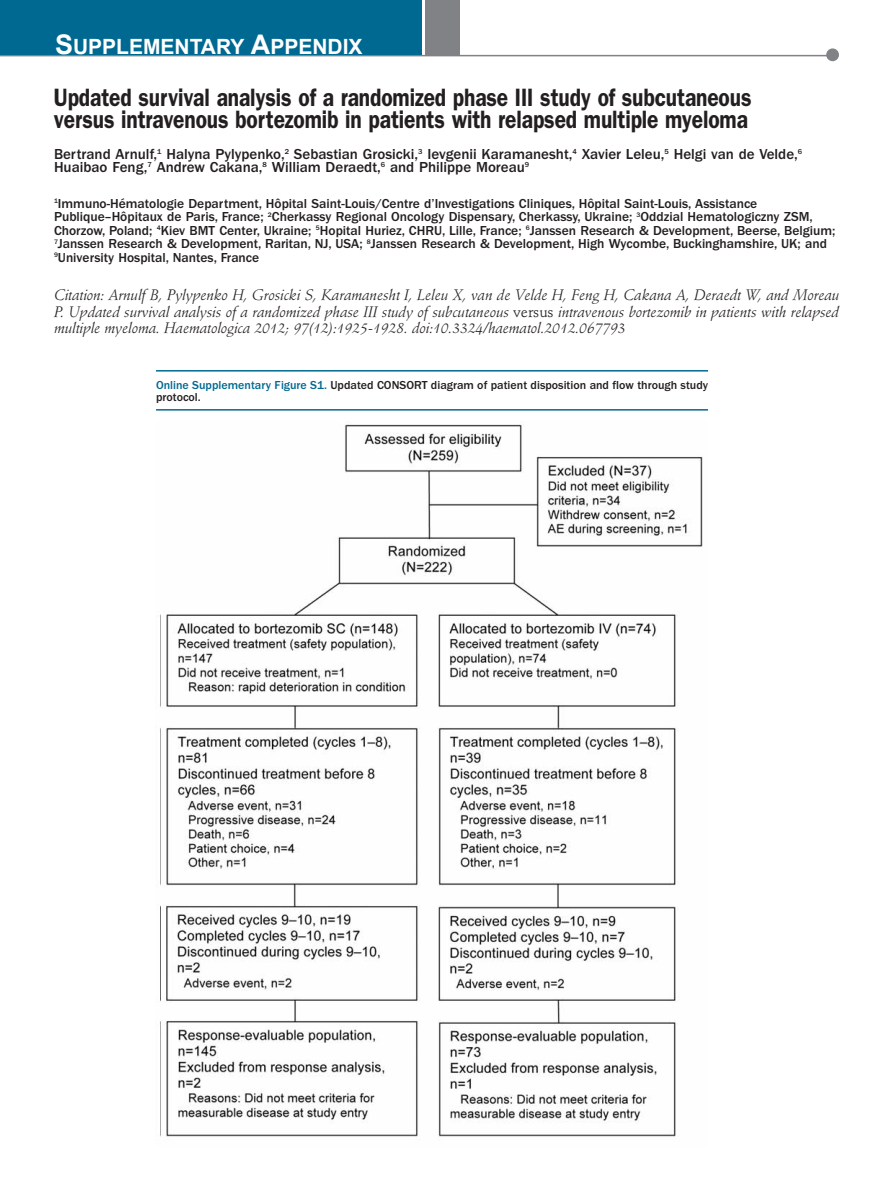
<style>
.page{position:relative;width:893px;height:1191px;background:#fff}
.page>*{position:absolute;margin:0;border:0;box-sizing:border-box;transform-origin:0 0}
.t1{font:600 25.2px/22.5px "Franklin Gothic";letter-spacing:-.005em;color:#231f20;scale:.83 1}
.t2{font:700 21px "Arial";color:#fff}
.t3{font:italic 15px/16.5px "Stempel Schneidler";letter-spacing:-.005em;color:#231f20;text-align:justify}
.t4{font:500 15px/13.5px "Franklin Gothic";color:#231f20}
.t5{font:500 13.5px/13.5px "Franklin Gothic";color:#231f20}
.t6{font:500 12px/12px "Franklin Gothic";color:#231f20}
.s1{font-size:27px}
.s2{font-style:normal}
.s3{color:#006991}
</style>
<div class="page">
<hr style="left:0;top:55px;width:837px;height:1px;background:#808285">
<div style="left:826px;top:48px;width:13px;height:13px;background:#808285;border-radius:50%"></div>
<div style="left:426px;top:0;width:34px;height:55px;background:#808285"></div>
<div style="left:0;top:0;width:422px;height:55px;background:#006991"></div>
<img style="left:166px;top:424px;width:537px;height:713px">
<hr style="left:156px;top:370px;width:552px;height:1px;background:#006991">
<hr style="left:156px;top:409px;width:552px;height:1px;background:#006991">
<h2 class="t2" style="left:55px;top:35px;width:309px"><span class="s1">S</span>UPPLEMENTARY <span class="s1">A</span>PPENDIX</h2>
<h1 class="t1" style="left:54px;top:88px;width:842px">Updated survival analysis of a randomized phase III study of subcutaneous versus intravenous bortezomib in patients with relapsed multiple myeloma</h1>
<p class="t4" style="left:54px;top:148px;width:750px">Bertrand Arnulf,<sup>1</sup> Halyna Pylypenko,<sup>2</sup> Sebastian Grosicki,<sup>3</sup> Ievgenii Karamanesht,<sup>4</sup> Xavier Leleu,<sup>5</sup> Helgi van de Velde,<sup>6<br></sup>Huaibao Feng,<sup>7</sup> Andrew Cakana,<sup>8</sup> William Deraedt,<sup>6</sup> and Philippe Moreau<sup>9</sup></p>
<p class="t5" style="left:54px;top:198px;width:783px"><sup>1</sup>Immuno-Hématologie Department, Hôpital Saint-Louis/Centre d’Investigations Cliniques, Hôpital Saint-Louis, Assistance Publique–Hôpitaux de Paris, France; <sup>2</sup>Cherkassy Regional Oncology Dispensary, Cherkassy, Ukraine; <sup>3</sup>Oddzial Hematologiczny ZSM, Chorzow, Poland; <sup>4</sup>Kiev BMT Center, Ukraine; <sup>5</sup>Hopital Huriez, CHRU, Lille, France; <sup>6</sup>Janssen Research &amp; Development, Beerse, Belgium; <sup>7</sup>Janssen Research &amp; Development, Raritan, NJ, USA; <sup>8</sup>Janssen Research &amp; Development, High Wycombe, Buckinghamshire, UK; and <sup>9</sup>University Hospital, Nantes, France</p>
<p class="t3" style="left:54px;top:288px;width:787px">Citation: Arnulf B, Pylypenko H, Grosicki S, Karamanesht I, Leleu X, van de Velde H, Feng H, Cakana A, Deraedt W, and Moreau P. Updated survival analysis of a randomized phase III study of subcutaneous <span class="s2">versus</span> intravenous bortezomib in patients with relapsed multiple myeloma. Haematologica 2012; 97(12):1925-1928. doi:10.3324/haematol.2012.067793</p>
<p class="t6" style="left:156px;top:379px;width:554px"><span class="s3">Online Supplementary Figure S1.</span> Updated CONSORT diagram of patient disposition and flow through study protocol.</p>
</div>
